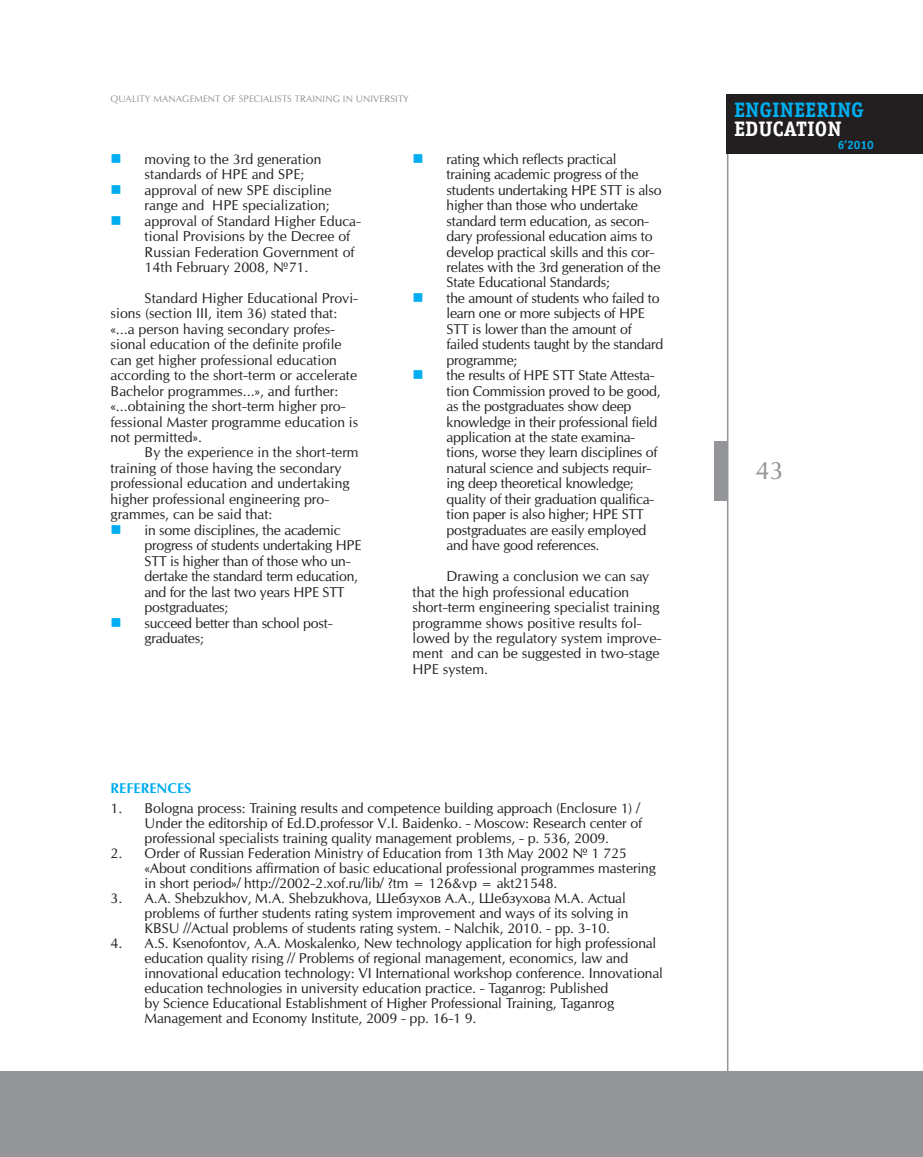
<style>
.page{position:relative;width:923px;height:1157px;background:#fff}
.page>*{position:absolute;margin:0;border:0;box-sizing:border-box;transform-origin:0 0}
.t1{font:24px "Opium New";color:#939598}
.t2{font:700 21px "Officina Serif C";color:#00aeef}
.t3{font:700 21px "Officina Serif C";color:#fff}
.t4{font:15px/30.9px "Wingdings";color:#00aeef;text-align:justify}
.t5{font:13.5px/15.5px "Opium New";letter-spacing:-.01em;color:#231f20}
.t6{font:700 13.5px "Opium New";color:#00aeef}
.t7{font:700 12px "Officina Sans C";color:#00aeef}
.t8{font:9px "Opium New";letter-spacing:.01em;color:#939598}
</style>
<div class="page">
<div style="left:0;top:1071px;width:26px;height:86px;background:#939598"></div>
<hr style="left:727px;top:95px;width:1px;height:1036px;background:#939598">
<div style="left:727px;top:95px;width:196px;height:59px;background:#231f20"></div>
<div style="left:714px;top:441px;width:13px;height:59px;background:#939598"></div>
<div style="left:26px;top:1071px;width:897px;height:86px;background:#939598"></div>
<p class="t8" style="left:111px;top:93px;width:86px">Quality manageme</p>
<p class="t8" style="left:208px;top:93px;width:202px">nt of specialists training in university</p>
<p class="t5" style="left:145px;top:151px;width:218px">moving to the 3 rd generation standards of HPE and SPE;<br>approval of new SPE discipline range and HPE specialization; approval of Standard Higher Educa&shy;tional Provisions by the Decree of<br>Russian Federation Government of<br>14th February 2008, №71.</p>
<p class="t5" style="left:111px;top:290px;width:249px;text-indent:34px">Standard Higher Educational Provi&shy;sions (section III , item 3 6) stated that: «...a person having secondary profes&shy;sional education of the definite profile can get higher professional education according to the short-term or accelerate Bachelor programmes...», and further: «...obtaining the short-term higher pro&shy;fessional Master programme education is not permitted».</p>
<p class="t5" style="left:111px;top:445px;width:249px;text-indent:34px">By the experience in the short-term training of those having the secondary professional education and undertaking higher professional engineering pro&shy;grammes, can be said that:</p>
<p class="t5" style="left:145px;top:522px;width:218px">in some disciplines, the academic progress of students undertaking HPE<br>STT</p>
<p class="t4" style="left:111px;top:143px;width:13px">■ ■ ■</p>
<p class="t4" style="left:111px;top:514px;width:13px">■</p>
<p class="t5" style="left:145px;top:553px;width:215px;text-indent:26px">is higher than of those who un&shy;dertake the standard term education, and for the last two years HPE STT postgraduates;<br>succeed better than school post&shy;graduates;</p>
<p class="t4" style="left:111px;top:607px;width:13px">■</p>
<p class="t5" style="left:446px;top:151px;width:194px">rating which reflects practical training academic progress of the students undertaking HPE STT</p>
<p class="t4" style="left:412px;top:143px;width:13px">■</p>
<p class="t5" style="left:446px;top:182px;width:216px;text-indent:179px">is also higher than those who undertake standard term education, as secon&shy;dary professional education aims to develop practical skills and this cor&shy;relates with the 3 rd generation of the<br>State Educational Standards;<br>the amount of students who failed to learn one or more subjects of HPE<br>STT</p>
<p class="t4" style="left:412px;top:282px;width:13px">■</p>
<p class="t5" style="left:446px;top:321px;width:218px;text-indent:26px">is lower than the amount of failed students taught by the standard programme;<br>the results of HPE STT</p>
<p class="t5" style="left:446px;top:367px;width:216px;text-indent:132px">State Attesta&shy;tion Commission proved to be good, as the postgraduates show deep knowledge in their professional field application at the state examina&shy;tions, worse they learn disciplines of natural science and subjects requir&shy;ing deep theoretical knowledge; quality of their graduation qualifica&shy;tion paper is also higher; HPE STT postgraduates are easily employed and have good references.</p>
<p class="t5" style="left:412px;top:568px;width:250px;text-indent:34px">Drawing a conclusion we can say that the high professional education short-term engineering specialist training programme shows positive results fol&shy;lowed by the regulatory system improve&shy;ment and can be suggested in two-stage HPE system.</p>
<p class="t4" style="left:412px;top:359px;width:13px">■</p>
<p class="t6" style="left:111px;top:780px;width:74px">REFERENCES</p>
<p class="t5" style="left:145px;top:800px;width:499px;line-height:15px;text-indent:-34px">1. Bologna process: Training results and competence building approach (Enclosure 1) /<br>U nder the editorship of Ed.D.professor V.I . Baidenko. - Moscow: Research center of professional specialists training quality management problems, - p. 53 6, 2009.</p>
<p class="t5" style="left:111px;top:845px;width:30px">2. O</p>
<p class="t5" style="left:156px;top:845px;width:472px">rder of Russian Federation Ministry of Education from 13th May 2002 № 1 725</p>
<p class="t5" style="left:145px;top:860px;width:513px">«About conditions affirmation of basic educational professional programmes mastering</p>
<p class="t5" style="left:145px;top:875px;width:414px">in short period»/ http://2002-2.xof.ru/lib/ ?tm = 126&amp;vp = akt21548.</p>
<p class="t5" style="left:111px;top:890px;width:517px">3 . A.A. Shebzukhov, M.A. Shebzukhova, Шебзухов A.A., Шебзухова M.A. Actual</p>
<p class="t5" style="left:145px;top:905px;width:485px">problems of further students rating system improvement and ways of its solving in</p>
<p class="t5" style="left:145px;top:920px;width:467px">KBSU //Actual problems of students rating system. - Nalchik, 2010. - pp. 3-10.</p>
<p class="t5" style="left:145px;top:935px;width:520px;line-height:15px;text-indent:-34px">4. A.S. Ksenofontov, A.A. Moskalenko, N ew technology application for high professional education quality rising // Problems of regional management, economics, law and innovational education technology: VI I nternational workshop conference. I nnovational education technologies in university education practice. - Taganrog: Published<br>by Science Educational Establishment of Higher Professional Training, Taganrog Management and Economy I nstitute, 2009 - pp. 16-1 9.</p>
<h2 class="t2" style="left:734px;top:98px;width:131px">ENGINEERING</h2>
<h2 class="t3" style="left:734px;top:117px;width:109px">EDUCATION</h2>
<p class="t7" style="left:838px;top:138px;width:38px">6’2010</p>
<h1 class="t1" style="left:755px;top:455px;width:26px">43</h1>
</div>
